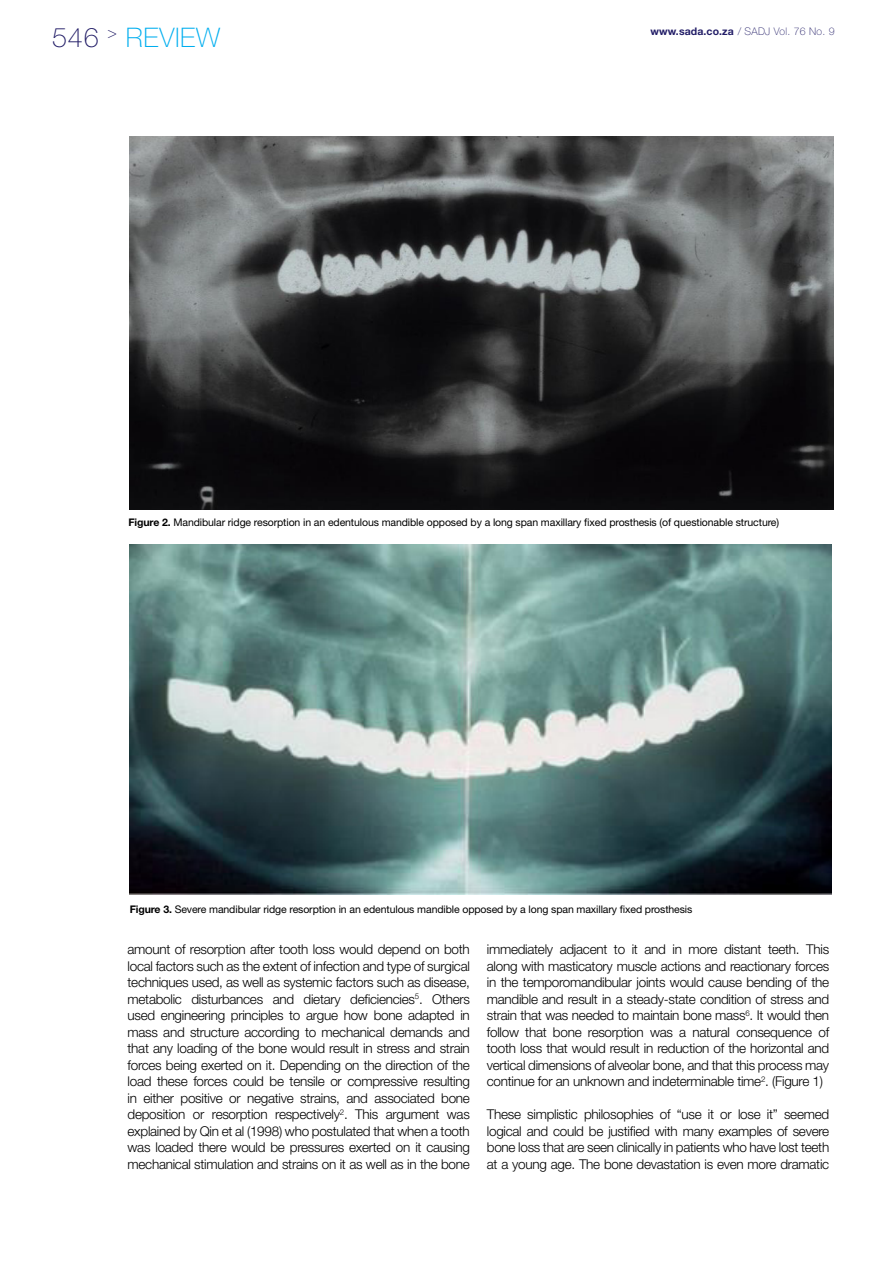
<style>
.page{position:relative;width:893px;height:1263px;background:#fff}
.page>*{position:absolute;margin:0;border:0;box-sizing:border-box;transform-origin:0 0}
.Header_Category_RC_7{font:100 27px "Helvetica Neue LT Std";letter-spacing:.025em;color:#00aeef}
.Text_Body_RC_74_4{font:300 13.5px/16.5px "Helvetica Neue LT Std";letter-spacing:-.02em;color:#000;text-align:justify}
.Figure_Description_B{font:10.5px "Helvetica Neue LT Std";letter-spacing:-.01em;color:#000}
.Header_JournalDetail{font:100 10.5px "Helvetica Neue LT Std";letter-spacing:.025em;color:#221d67}
.s1{color:#221d67}
.s2{font-weight:700}
</style>
<div class="page">
<img style="left:130px;top:136px;width:703px;height:373px">
<img style="left:130px;top:544px;width:701px;height:350px">
<p class="Header_Category_RC_7" style="left:52px;top:22px;width:169px"><span class="s1">546</span> <sup>&gt;</sup> REVIEW</p>
<p class="Header_JournalDetail" style="left:651px;top:25px;width:186px"><span class="s2">www.sada.co.za</span> / SADJ Vol. 76 No. 9</p>
<p class="Figure_Description_B" style="left:128px;top:516px;width:652px"><span class="s2">Figure 2.</span> Mandibular ridge resorption in an edentulous mandible opposed by a long span maxillary fixed prosthesis (of questionable structure)</p>
<p class="Figure_Description_B" style="left:130px;top:903px;width:564px"><span class="s2">Figure 3.</span> Severe mandibular ridge resorption in an edentulous mandible opposed by a long span maxillary fixed prosthesis</p>
<p class="Text_Body_RC_74_4" style="left:128px;top:941px;width:344px">amount of resorption after tooth loss would depend on both local factors such as the extent of infection and type of surgical techniques used, as well as systemic factors such as disease, metabolic disturbances and dietary deficiencies<sup>5</sup>. Others used engineering principles to argue how bone adapted in mass and structure according to mechanical demands and that any loading of the bone would result in stress and strain forces being exerted on it. Depending on the direction of the load these forces could be tensile or compressive resulting in either positive or negative strains, and associated bone deposition or resorption respectively<sup>2</sup>. This argument was explained by Qin et al (1998) who postulated that when a tooth was loaded there would be pressures exerted on it causing mechanical stimulation and strains on it as well as in the bone</p>
<p class="Text_Body_RC_74_4" style="left:487px;top:941px;width:344px">immediately adjacent to it and in more distant teeth. This along with masticatory muscle actions and reactionary forces in the temporomandibular joints would cause bending of the mandible and result in a steady-state condition of stress and strain that was needed to maintain bone mass<sup>6</sup>. It would then follow that bone resorption was a natural consequence of tooth loss that would result in reduction of the horizontal and vertical dimensions of alveolar bone, and that this process may continue for an unknown and indeterminable time<sup>2</sup>. (Figure 1)</p>
<p class="Text_Body_RC_74_4" style="left:487px;top:1106px;width:344px">These simplistic philosophies of “use it or lose it” seemed logical and could be justified with many examples of severe bone loss that are seen clinically in patients who have lost teeth at a young age. The bone devastation is even more dramatic</p>
</div>
